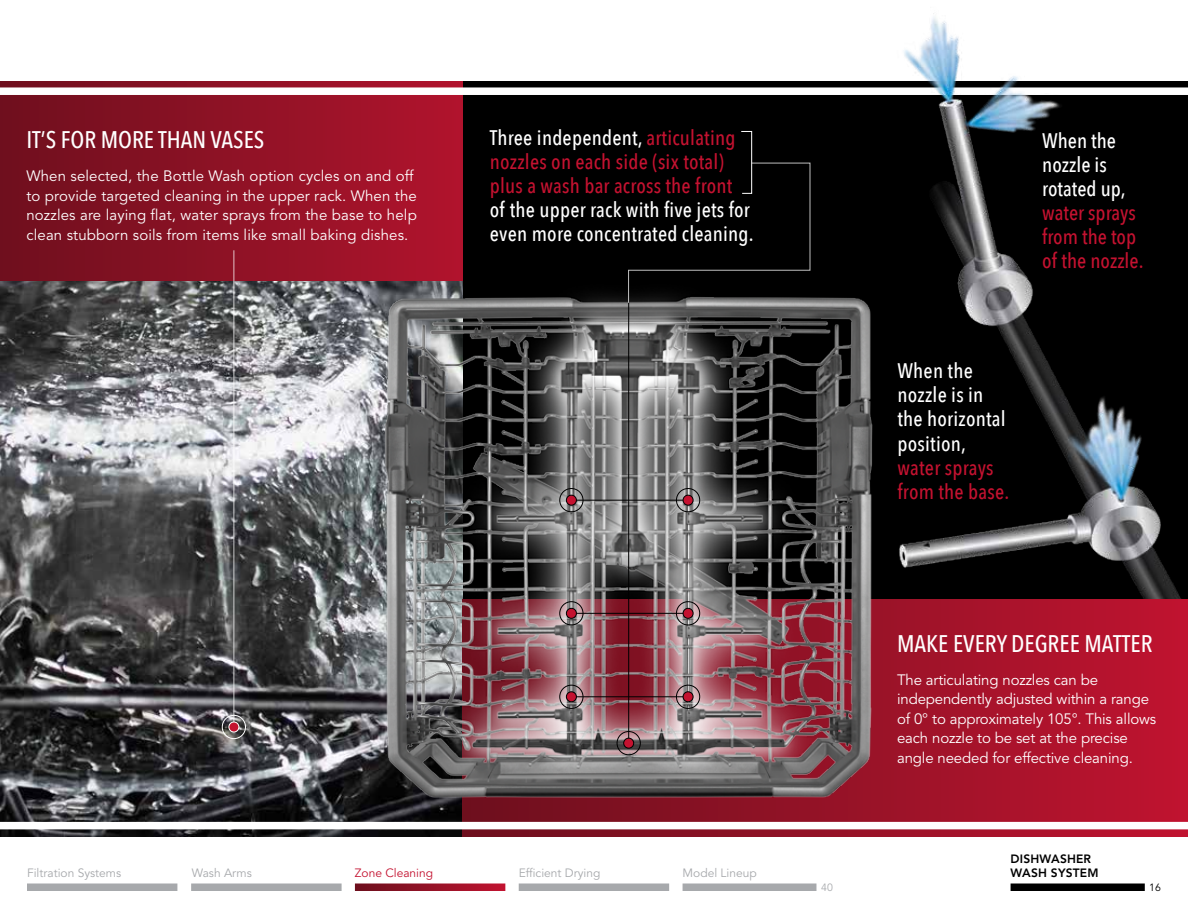
<style>
.page{position:relative;width:1188px;height:918px;background:#fff}
.page>*{position:absolute;margin:0;border:0;box-sizing:border-box;transform-origin:0 0}
.t1{font:500 24px "Avenir Next Condensed";color:#fff}
.t2{font:500 21px/24px "Avenir Next Condensed";letter-spacing:.01em;color:#c41230}
.t3{font:500 21px/24px "Avenir Next Condensed";letter-spacing:.01em;color:#fff}
.t4{font:15px/19.5px "Avenir LT Std";letter-spacing:.01em;color:#fff}
.t5{font:15px/19.5px "Avenir LT Std";letter-spacing:-.01em;color:#fff}
.t6{font:12px "Avenir LT Std";color:#a7a9ac}
.t7{font:800 12px/13.5px "Avenir LT Std";letter-spacing:.015em;color:#000}
.t8{font:12px "Avenir LT Std";color:#c41230}
.t9{font:10.5px "Avenir LT Std";color:#000}
.t10{font:10.5px "Avenir LT Std";color:#a7a9ac}
.s1{color:#fff}
</style>
<div class="page">
<div style="left:461px;top:81px;width:727px;height:521px;background:#000"></div>
<img style="left:0;top:281px;width:462px;height:556px">
<div style="left:0;top:81px;width:462px;height:200px;background:linear-gradient(to right,#6e0f1e,#b0142d)"></div>
<div style="left:0;top:87px;width:1188px;height:8px;background:#fff"></div>
<img style="left:880px;top:13px;width:308px;height:586px">
<svg style="left:462px;top:599px;width:726px;height:238px;background:#aa132c"></svg>
<img style="left:369px;top:281px;width:518px;height:532px">
<div style="left:0;top:822px;width:1188px;height:7px;background:#fff"></div>
<div style="left:27px;top:884px;width:150px;height:7px;background:#a7a9ac"></div>
<svg style="left:355px;top:884px;width:150px;height:7px"></svg>
<div style="left:519px;top:884px;width:150px;height:7px;background:#a7a9ac"></div>
<div style="left:1011px;top:884px;width:134px;height:7px;background:#000"></div>
<div style="left:191px;top:884px;width:151px;height:7px;background:#a7a9ac"></div>
<div style="left:683px;top:884px;width:133px;height:7px;background:#a7a9ac"></div>
<hr style="left:234px;top:250px;width:1px;height:477px;background:#fff">
<div style="left:222px;top:715px;width:24px;height:24px;border:1px solid #fff;border-radius:50%"></div>
<div style="left:229px;top:722px;width:10px;height:10px;background:#c41230;border-radius:50%"></div>
<div style="left:229px;top:722px;width:10px;height:10px;border:1px solid #fff;border-radius:50%"></div>
<hr style="left:571px;top:696px;width:116px;height:1px;background:#000">
<div style="left:676px;top:685px;width:24px;height:24px;border:1px solid #000;border-radius:50%"></div>
<div style="left:683px;top:692px;width:10px;height:10px;background:#c41230;border-radius:50%"></div>
<div style="left:683px;top:691px;width:10px;height:11px;border:1px solid #000;border-radius:50%"></div>
<div style="left:559px;top:685px;width:24px;height:24px;border:1px solid #000;border-radius:50%"></div>
<div style="left:566px;top:692px;width:10px;height:10px;background:#c41230;border-radius:50%"></div>
<div style="left:566px;top:691px;width:11px;height:11px;border:1px solid #000;border-radius:50%"></div>
<hr style="left:571px;top:613px;width:116px;height:1px;background:#000">
<div style="left:676px;top:601px;width:24px;height:24px;border:1px solid #000;border-radius:50%"></div>
<div style="left:683px;top:608px;width:10px;height:10px;background:#c41230;border-radius:50%"></div>
<div style="left:683px;top:608px;width:10px;height:11px;border:1px solid #000;border-radius:50%"></div>
<div style="left:559px;top:601px;width:24px;height:24px;border:1px solid #000;border-radius:50%"></div>
<div style="left:566px;top:608px;width:10px;height:10px;background:#c41230;border-radius:50%"></div>
<div style="left:566px;top:608px;width:11px;height:11px;border:1px solid #000;border-radius:50%"></div>
<hr style="left:628px;top:301px;width:1px;height:445px;background:#000">
<div style="left:617px;top:731px;width:24px;height:24px;border:1px solid #000;border-radius:50%"></div>
<div style="left:624px;top:738px;width:10px;height:10px;background:#c41230;border-radius:50%"></div>
<div style="left:623px;top:738px;width:11px;height:11px;border:1px solid #000;border-radius:50%"></div>
<hr style="left:571px;top:500px;width:116px;height:1px;background:#000">
<div style="left:676px;top:488px;width:24px;height:24px;border:1px solid #000;border-radius:50%"></div>
<div style="left:683px;top:495px;width:10px;height:10px;background:#c41230;border-radius:50%"></div>
<div style="left:683px;top:495px;width:10px;height:11px;border:1px solid #000;border-radius:50%"></div>
<div style="left:559px;top:488px;width:24px;height:24px;border:1px solid #000;border-radius:50%"></div>
<div style="left:566px;top:495px;width:10px;height:10px;background:#c41230;border-radius:50%"></div>
<div style="left:566px;top:495px;width:11px;height:11px;border:1px solid #000;border-radius:50%"></div>
<svg style="left:628px;top:131px;width:183px;height:173px"></svg>
<h1 class="t1" style="left:26px;top:125px;width:240px">IT’S FOR M ORE THAN VASES</h1>
<p class="t4" style="left:26px;top:167px;width:392px">When selected, the Bottle Wash option cycles on and off to provide targeted cleaning in the upper rack. When the nozzles are laying flat, water sprays from the base to help clean stubborn soils from items like small baking dishes.</p>
<h2 class="t2" style="left:490px;top:126px;width:247px"><span class="s1">Three independent,</span> articulating nozzles on each side (six total) plus a wash bar across the front</h2>
<h2 class="t3" style="left:490px;top:198px;width:265px">of the upper rack with five jets for even more concentrated cleaning.</h2>
<p class="t6" style="left:27px;top:866px;width:96px">Filtration Systems</p>
<p class="t6" style="left:192px;top:866px;width:61px">Wash Arms</p>
<p class="t8" style="left:355px;top:866px;width:80px">Zone Cleaning</p>
<p class="t6" style="left:519px;top:866px;width:83px">Efficient Drying</p>
<p class="t6" style="left:683px;top:866px;width:76px">Model Lineup</p>
<p class="t10" style="left:821px;top:881px;width:13px">40</p>
<h2 class="t3" style="left:1042px;top:128px;width:85px">When the nozzle is rotated up,</h2>
<h2 class="t2" style="left:1042px;top:200px;width:103px">water sprays from the top of the nozzle.</h2>
<h2 class="t3" style="left:897px;top:359px;width:110px">When the nozzle is in the horizontal position,</h2>
<h2 class="t2" style="left:897px;top:455px;width:113px">water sprays from the base.</h2>
<h1 class="t1" style="left:897px;top:629px;width:252px">Make Every Degree Matter</h1>
<p class="t5" style="left:897px;top:670px;width:261px">The articulating nozzles can be independently adjusted within a range of 0° to approximately 105°. This allows each nozzle to be set at the precise angle needed for effective cleaning.</p>
<p class="t7" style="left:1011px;top:852px;width:89px">DISHWASHER<br>WASH SYSTEM</p>
<p class="t9" style="left:1149px;top:881px;width:13px">16</p>
</div>
